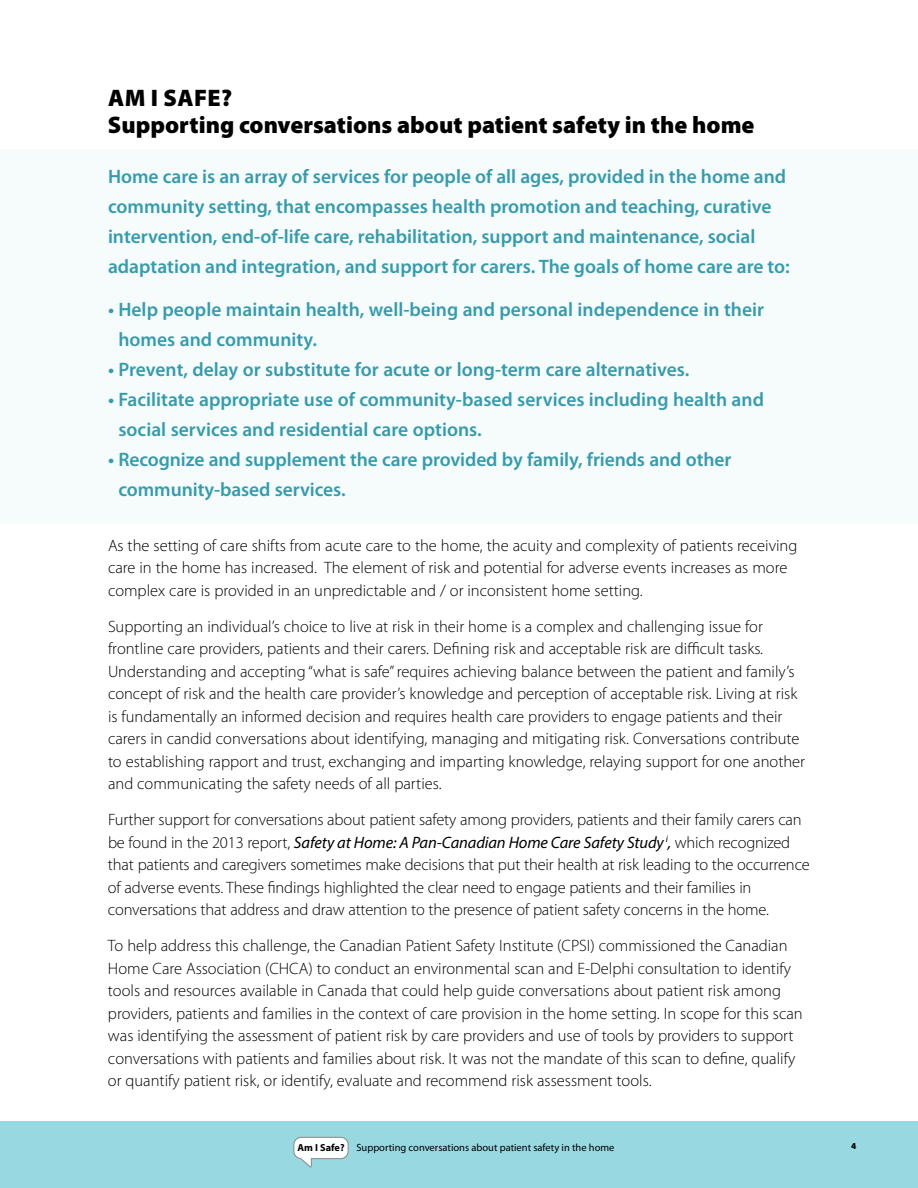
<style>
.page{position:relative;width:918px;height:1188px;background:#fff}
.page>*{position:absolute;margin:0;border:0;box-sizing:border-box;transform-origin:0 0}
.t1{font:900 24px/27px "Myriad Pro";color:#000}
.t2{font:600 19.5px/30px "Myriad Pro";color:#359cae}
.t3{font:300 16.5px/22.5px "Myriad Pro";color:#000}
.t4{font:10.5px "Myriad Pro";color:#000}
.t5{font:900 9px "Myriad Pro";color:#000}
.s1{font-weight:400;font-style:italic}
.s2{font-weight:700;font-size:10.2px}
</style>
<div class="page">
<div style="left:0;top:1121px;width:918px;height:67px;background:#98d8e1"></div>
<svg style="left:293px;top:1136px;width:56px;height:32px"></svg>
<div style="left:0;top:149px;width:918px;height:375px;background:#f6fbfc"></div>
<h1 class="t1" style="left:108px;top:83px;width:648px">AM I SAFE?<br>Supporting conversations about patient safety in the home</h1>
<p class="t2" style="left:108px;top:161px;width:683px">Home care is an array of services for people of all ages, provided in the home and community setting, that encompasses health promotion and teaching, curative intervention, end-of-life care, rehabilitation, support and maintenance, social adaptation and integration, and support for carers. The goals of home care are to:</p>
<p class="t2" style="left:118px;top:294px;width:647px;text-indent:-10px">• Help people maintain health, well-being and personal independence in their homes and community.</p>
<p class="t2" style="left:108px;top:354px;width:583px">• Prevent, delay or substitute for acute or long-term care alternatives.</p>
<p class="t2" style="left:118px;top:384px;width:647px;text-indent:-10px">• Facilitate appropriate use of community-based services including health and social services and residential care options.</p>
<p class="t2" style="left:118px;top:444px;width:614px;text-indent:-10px">• Recognize and supplement the care provided by family, friends and other community-based services.</p>
<p class="t3" style="left:108px;top:534px;width:691px">As the setting of care shifts from acute care to the home, the acuity and complexity of patients receiving care in the home has increased. The element of risk and potential for adverse events increases as more complex care is provided in an unpredictable and / or inconsistent home setting.</p>
<p class="t3" style="left:108px;top:615px;width:699px">Supporting an individual’s choice to live at risk in their home is a complex and challenging issue for frontline care providers, patients and their carers. Defining risk and acceptable risk are difficult tasks.<br>Understanding and accepting “what is safe” requires achieving balance between the patient and family’s concept of risk and the health care provider’s knowledge and perception of acceptable risk. Living at risk is fundamentally an informed decision and requires health care providers to engage patients and their carers in candid conversations about identifying, managing and mitigating risk. Conversations contribute to establishing rapport and trust, exchanging and imparting knowledge, relaying support for one another and communicating the safety needs of all parties.</p>
<p class="t3" style="left:108px;top:808px;width:703px">Further support for conversations about patient safety among providers, patients and their family carers can be found in the 2013 report, <span class="s1">Safety at Home: A Pan-Canadian Home Care Safety Study</span> <sup>i</sup><span class="s1">,</span> which recognized that patients and caregivers sometimes make decisions that put their health at risk leading to the occurrence of adverse events. These findings highlighted the clear need to engage patients and their families in conversations that address and draw attention to the presence of patient safety concerns in the home.</p>
<p class="t3" style="left:108px;top:934px;width:696px">To help address this challenge, the Canadian Patient Safety Institute (CPSI) commissioned the Canadian Home Care Association (CHCA) to conduct an environmental scan and E-Delphi consultation to identify tools and resources available in Canada that could help guide conversations about patient risk among providers, patients and families in the context of care provision in the home setting. In scope for this scan was identifying the assessment of patient risk by care providers and use of tools by providers to support conversations with patients and families about risk. It was not the mandate of this scan to define, qualify or quantify patient risk, or identify, evaluate and recommend risk assessment tools.</p>
<p class="t4" style="left:298px;top:1141px;width:318px"><span class="s2">Am I Safe?</span> Supporting conversations about patient safety in the home</p>
<p class="t5" style="left:851px;top:1140px;width:7px">4</p>
</div>
